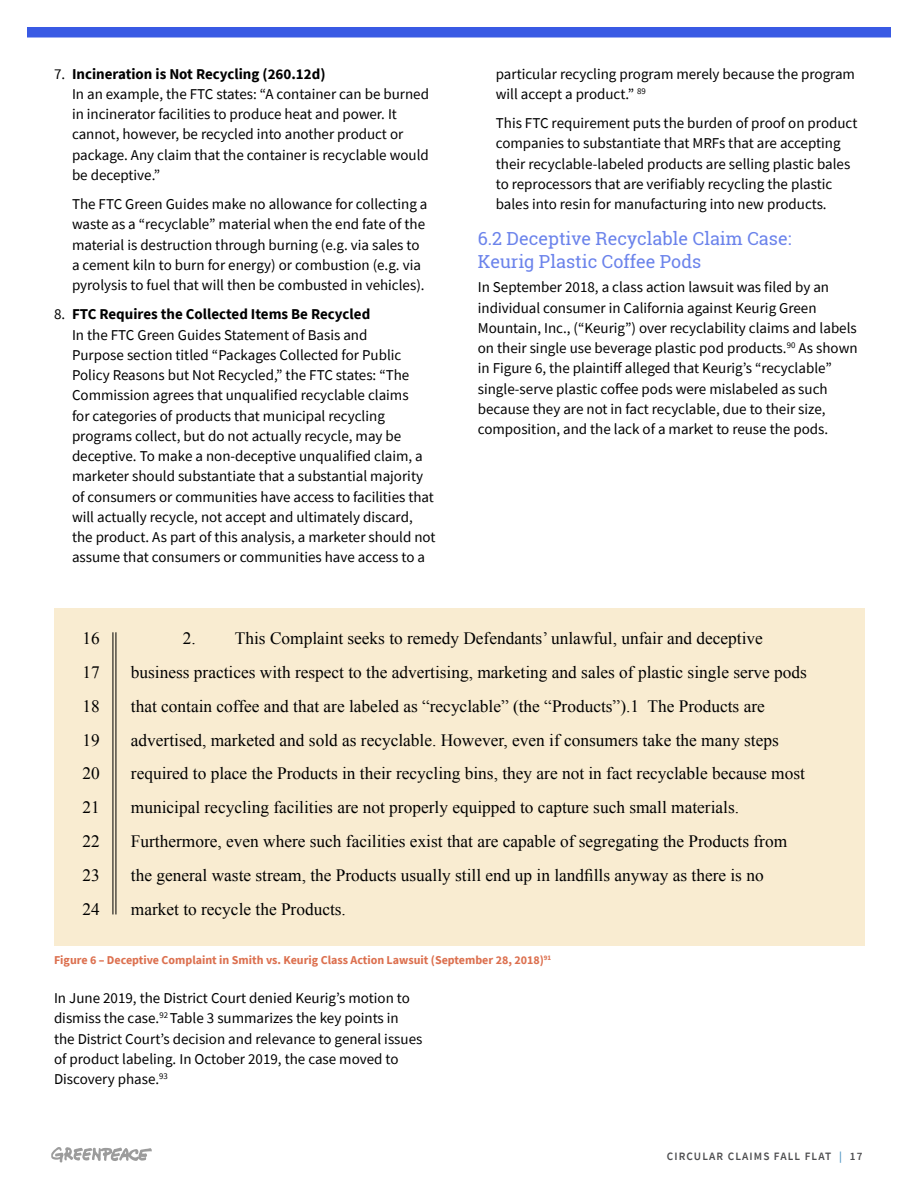
<style>
.page{position:relative;width:918px;height:1188px;background:#fff}
.page>*{position:absolute;margin:0;border:0;box-sizing:border-box;transform-origin:0 0}
.H3_-_Main{font:18px/22.5px "Roboto Slab";color:#6b83eb}
.Figure_6_Text{font:17.4px "Times New Roman";color:#000}
.Bullet_-_2nd_Para{font:15px/20.2px "Source Sans Pro";color:#000}
.Body_-_Main{font:15px/20.2px "Source Sans Pro";color:#000}
.t1{font:700 15px "Source Sans Pro";color:#000}
.Figure_Caption{font:700 12px "Source Sans Pro";color:#dc704f}
.t2{font:600 11.25px "Source Sans Pro";letter-spacing:.1em;color:#4d4d4f}
.s1{font-weight:400}
.s2{color:#4f96c3}
</style>
<div class="page">
<div style="left:27px;top:27px;width:864px;height:11px;background:#395ae4"></div>
<svg style="left:51px;top:1147px;width:101px;height:16px"></svg>
<div style="left:54px;top:608px;width:811px;height:338px;background:#f9ecd1"></div>
<hr style="left:116px;top:632px;width:1px;height:282px;background:#000">
<hr style="left:113px;top:632px;width:1px;height:282px;background:#000">
<p class="t1" style="left:54px;top:63px;width:273px"><span class="s1">7.</span> Incineration is Not Recycling (260.12d)</p>
<p class="Bullet_-_2nd_Para" style="left:72px;top:84px;width:359px">In an example, the FTC states: “A container can be burned in incinerator facilities to produce heat and power. It cannot, however, be recycled into another product or package. Any claim that the container is recyclable would be deceptive.”</p>
<p class="Bullet_-_2nd_Para" style="left:72px;top:194px;width:357px">The FTC Green Guides make no allowance for collecting a waste as a “recyclable” material when the end fate of the material is destruction through burning (e.g. via sales to a cement kiln to burn for energy) or combustion (e.g. via pyrolysis to fuel that will then be combusted in vehicles).</p>
<p class="t1" style="left:54px;top:304px;width:318px"><span class="s1">8.</span> FTC Requires the Collected Items Be Recycled</p>
<p class="Bullet_-_2nd_Para" style="left:72px;top:324px;width:365px">In the FTC Green Guides Statement of Basis and<br>Purpose section titled “Packages Collected for Public Policy Reasons but Not Recycled,” the FTC states: “The Commission agrees that unqualified recyclable claims<br>for categories of products that municipal recycling programs collect, but do not actually recycle, may be deceptive. To make a non-deceptive unqualified claim, a marketer should substantiate that a substantial majority of consumers or communities have access to facilities that will actually recycle, not accept and ultimately discard, the product. As part of this analysis, a marketer should not assume that consumers or communities have access to a</p>
<p class="Bullet_-_2nd_Para" style="left:496px;top:63px;width:361px">particular recycling program merely because the program will accept a product.” <sup>89</sup></p>
<p class="Bullet_-_2nd_Para" style="left:496px;top:113px;width:363px">This FTC requirement puts the burden of proof on product companies to substantiate that MRFs that are accepting their recyclable-labeled products are selling plastic bales to reprocessors that are verifiably recycling the plastic bales into resin for manufacturing into new products.</p>
<p class="H3_-_Main" style="left:478px;top:227px;width:315px">6.2 Deceptive Recyclable Claim Case:<br>Keurig Plastic Coffee Pods</p>
<p class="Body_-_Main" style="left:478px;top:277px;width:381px">In September 2018, a class action lawsuit was filed by an individual consumer in California against Keurig Green Mountain, Inc., (“Keurig”) over recyclability claims and labels on their single use beverage plastic pod products.<sup>90</sup> As shown in Figure 6, the plaintiff alleged that Keurig’s “recyclable” single-serve plastic coffee pods were mislabeled as such because they are not in fact recyclable, due to their size, composition, and the lack of a market to reuse the pods.</p>
<p class="Figure_6_Text" style="left:82px;top:627px;width:19px">16</p>
<p class="Figure_6_Text" style="left:183px;top:627px;width:581px">2. This Complaint seeks to remedy Defendants’ unlawful, unfair and deceptive</p>
<p class="Figure_6_Text" style="left:82px;top:661px;width:19px">17</p>
<p class="Figure_6_Text" style="left:131px;top:661px;width:678px">business practices with respect to the advertising, marketing and sales of plastic single serve pods</p>
<p class="Figure_6_Text" style="left:82px;top:694px;width:19px">18</p>
<p class="Figure_6_Text" style="left:131px;top:694px;width:635px">that contain coffee and that are labeled as “recyclable” (the “Products”).1 The Products are</p>
<p class="Figure_6_Text" style="left:82px;top:728px;width:19px">19</p>
<p class="Figure_6_Text" style="left:131px;top:728px;width:649px">advertised, marketed and sold as recyclable. However, even if consumers take the many steps</p>
<p class="Figure_6_Text" style="left:82px;top:762px;width:19px">20</p>
<p class="Figure_6_Text" style="left:131px;top:762px;width:676px">required to place the Products in their recycling bins, they are not in fact recyclable because most</p>
<p class="Figure_6_Text" style="left:82px;top:796px;width:19px">21</p>
<p class="Figure_6_Text" style="left:131px;top:796px;width:610px">municipal recycling facilities are not properly equipped to capture such small materials.</p>
<p class="Figure_6_Text" style="left:82px;top:830px;width:19px">22</p>
<p class="Figure_6_Text" style="left:131px;top:830px;width:658px">Furthermore, even where such facilities exist that are capable of segregating the Products from</p>
<p class="Figure_6_Text" style="left:82px;top:863px;width:19px">23</p>
<p class="Figure_6_Text" style="left:131px;top:863px;width:634px">the general waste stream, the Products usually still end up in landfills anyway as there is no</p>
<p class="Figure_6_Text" style="left:82px;top:897px;width:19px">24</p>
<p class="Figure_6_Text" style="left:131px;top:897px;width:217px">market to recycle the Products.</p>
<p class="Figure_Caption" style="left:54px;top:952px;width:499px">Figure 6 – Deceptive Complaint in Smith vs. Keurig Class Action Lawsuit (September 28, 2018)<sup>91</sup></p>
<p class="Body_-_Main" style="left:54px;top:988px;width:370px">In June 2019, the District Court denied Keurig’s motion to dismiss the case.<sup>92</sup> Table 3 summarizes the key points in the District Court’s decision and relevance to general issues of product labeling. In October 2019, the case moved to Discovery phase.<sup>93</sup></p>
<p class="t2" style="left:667px;top:1149px;width:197px">CIRCULAR CLAIMS FALL FLAT <span class="s2">|</span> 17</p>
</div>
